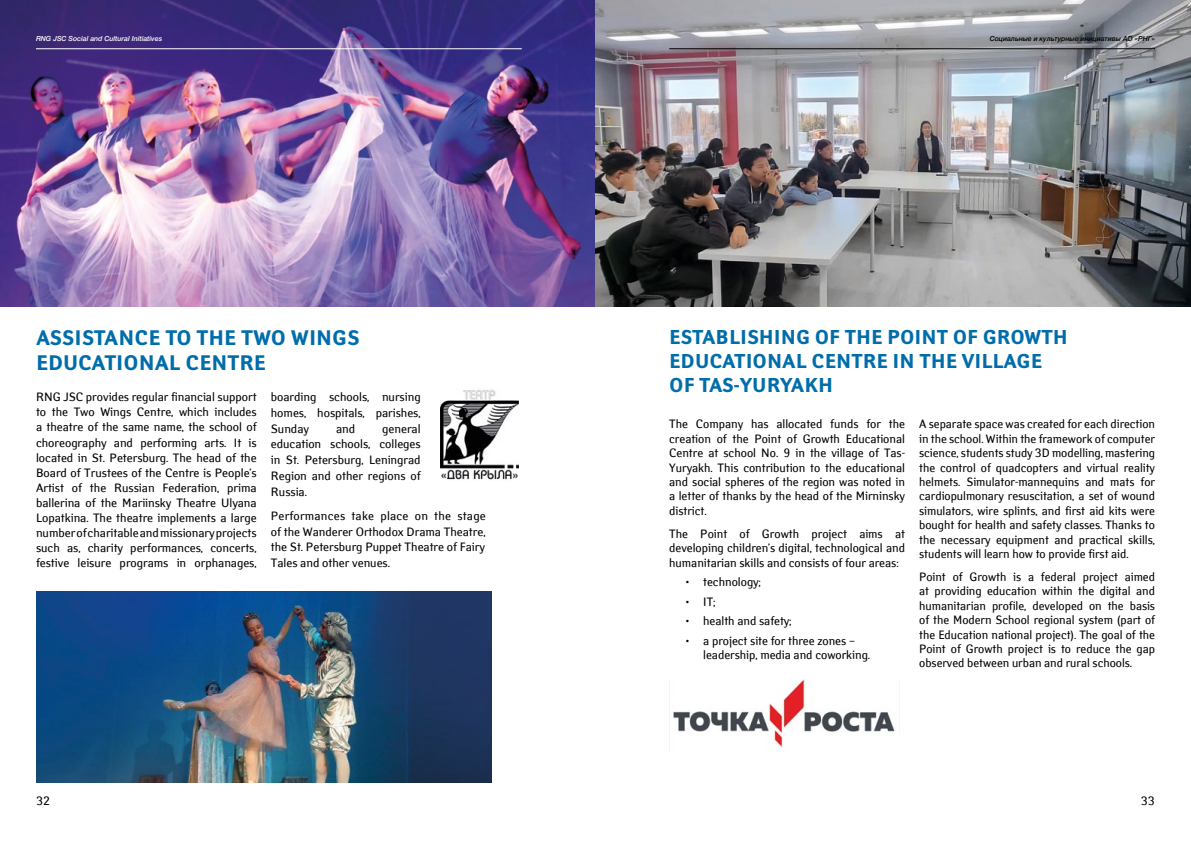
<style>
.page{position:relative;width:1191px;height:842px;background:#fff}
.page>*{position:absolute;margin:0;border:0;box-sizing:border-box;transform-origin:0 0}
.t1{font:700 21px/25.2px "Yanus C";color:#006dab}
.t2{font:700 20px/24px "Yanus C";color:#006dab}
.t3{font:12px/14.4px "Yanus C";color:#000;text-align:justify}
.t4{font:italic 500 7px "Helvetica Neue Cyr";color:#000}
.t5{font:italic 500 7px "Helvetica Neue Cyr";color:#fff}
</style>
<div class="page">
<img style="left:669px;top:679px;width:226px;height:73px">
<img style="left:0;top:0;width:1191px;height:306px">
<img style="left:440px;top:389px;width:78px;height:91px">
<img style="left:36px;top:591px;width:455px;height:191px">
<hr style="left:36px;top:48px;width:486px;height:1px;background:#fff">
<hr style="left:669px;top:48px;width:486px;height:1px;background:#000">
<p class="t5" style="left:36px;top:35px;width:128px">RNG JSC Social and Cultural Initiatives</p>
<p class="t4" style="left:989px;top:35px;width:167px">Социальные и культурные инициативы АО «РНГ»</p>
<p class="t4" style="left:1028px;top:35px;width:128px">RNG JSC Social and Cultural Initiatives</p>
<h1 class="t1" style="left:36px;top:326px;width:325px">ASSISTANCE TO THE TWO WINGS<br>EDUCATIONAL CENTRE</h1>
<p class="t3" style="left:36px;top:390px;width:222px;line-height:15px">RNG JSC provides regular financial support to the Two Wings Centre, which includes a theatre of the same name, the school of choreography and performing arts. It is located in St. Petersburg. The head of the Board of Trustees of the Centre is People’s Artist of the Russian Federation, prima ballerina of the Mariinsky Theatre Ulyana Lopatkina. The theatre implements a large number of charitable and missionary projects such as, charity performances, concerts, festive leisure programs in orphanages,</p>
<p class="t3" style="left:271px;top:389px;width:151px;line-height:15.7px">boarding schools, nursing homes, hospitals, parishes, Sunday</p>
<p class="t3" style="left:271px;top:421px;width:151px;line-height:15.7px;text-indent:111px">general education schools, colleges in St. Petersburg, Leningrad Region and other regions of Russia.</p>
<p class="t3" style="left:271px;top:508px;width:216px;line-height:15.7px">Performances take place on the stage of the Wanderer Orthodox Drama Theatre, the St. Petersburg Puppet Theatre of Fairy Tales and other venues.</p>
<p class="t3" style="left:336px;top:421px;width:21px">and</p>
<h2 class="t2" style="left:669px;top:326px;width:400px">ESTABLISHING OF THE POINT OF GROWTH<br>EDUCATIONAL CENTRE IN THE VILLAGE<br>OF TAS-YURYAKH</h2>
<p class="t3" style="left:669px;top:417px;width:237px">The Company has allocated funds for the creation of the Point of Growth Educational Centre at school No. 9 in the village of Tas-Yuryakh. This contribution to the educational and social spheres of the region was noted in a letter of thanks by the head of the Mirninsky district.</p>
<p class="t3" style="left:669px;top:526px;width:237px">The Point of Growth project aims at developing children’s digital, technological and humanitarian skills and consists of four areas:</p>
<p class="t3" style="left:685px;top:575px;width:77px">• technology;</p>
<p class="t3" style="left:685px;top:594px;width:32px">• IT;</p>
<p class="t3" style="left:685px;top:614px;width:108px">• health and safety;</p>
<p class="t3" style="left:703px;top:633px;width:168px;text-indent:-18px">• a project site for three zones – leadership, media and coworking.</p>
<p class="t3" style="left:919px;top:417px;width:237px">A separate space was created for each direction in the school. Within the framework of computer science, students study 3D modelling, mastering the control of quadcopters and virtual reality helmets. Simulator-mannequins and mats for cardiopulmonary resuscitation, a set of wound simulators, wire splints, and first aid kits were bought for health and safety classes. Thanks to the necessary equipment and practical skills, students will learn how to provide first aid.</p>
<p class="t3" style="left:919px;top:569px;width:237px">Point of Growth is a federal project aimed at providing education within the digital and humanitarian profile, developed on the basis of the Modern School regional system (part of the Education national project). The goal of the Point of Growth project is to reduce the gap observed between urban and rural schools.</p>
<p class="t3" style="left:36px;top:793px;width:16px">32</p>
<p class="t3" style="left:1141px;top:793px;width:16px">33</p>
</div>
